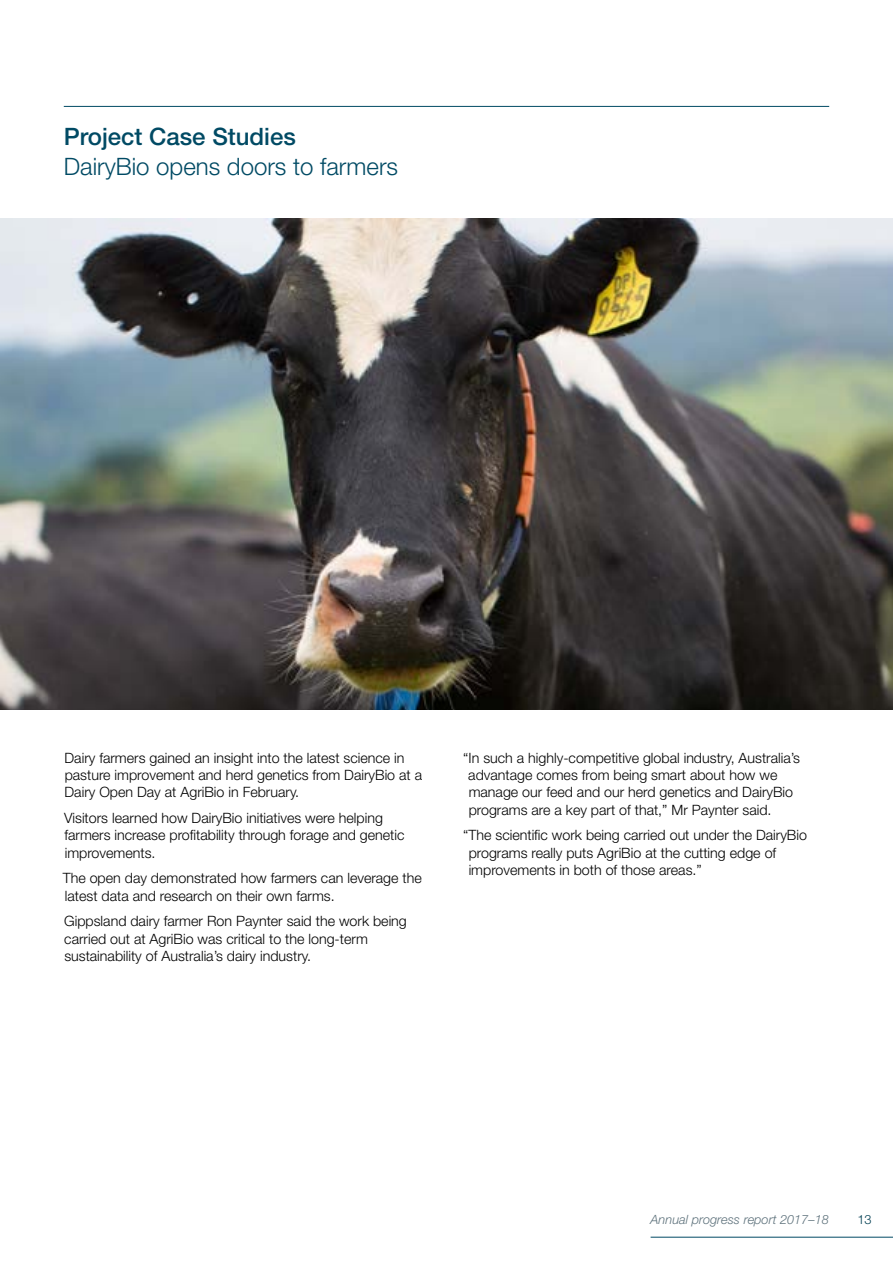
<style>
.page{position:relative;width:893px;height:1263px;background:#fff}
.page>*{position:absolute;margin:0;border:0;box-sizing:border-box;transform-origin:0 0}
.t1{font:300 24px "Helvetica Neue LT Std";color:#004a64}
.t2{font:500 24px "Helvetica Neue LT Std";color:#004a64}
.t3{font:300 14.25px/17.2px "Helvetica Neue LT Std";color:#000}
.t4{font:italic 300 12.75px "Helvetica Neue LT Std";color:#5d717b}
.t5{font:300 12.75px "Helvetica Neue LT Std";color:#003e52}
</style>
<div class="page">
<hr style="left:64px;top:106px;width:765px;height:1px;background:#004a64">
<hr style="left:651px;top:1237px;width:242px;height:1px;background:#004a64">
<img style="left:0;top:218px;width:893px;height:492px">
<h1 class="t2" style="left:64px;top:122px;width:234px">Project Case Studies</h1>
<h1 class="t1" style="left:64px;top:151px;width:336px">DairyBio opens doors to farmers</h1>
<p class="t3" style="left:65px;top:749px;width:359px">Dairy farmers gained an insight into the latest science in pasture improvement and herd genetics from DairyBio at a<br>Dairy Open Day at AgriBio in February.</p>
<p class="t3" style="left:64px;top:809px;width:342px">Visitors learned how DairyBio initiatives were helping farmers increase profitability through forage and genetic improvements.</p>
<p class="t3" style="left:63px;top:869px;width:361px">The open day demonstrated how farmers can leverage the latest data and research on their own farms.</p>
<p class="t3" style="left:64px;top:912px;width:344px">Gippsland dairy farmer Ron Paynter said the work being carried out at AgriBio was critical to the long-term sustainability of Australia’s dairy industry.</p>
<p class="t3" style="left:468px;top:749px;width:333px;text-indent:-5px">“In such a highly-competitive global industry, Australia’s advantage comes from being smart about how we manage our feed and our herd genetics and DairyBio programs are a key part of that,” Mr Paynter said.</p>
<p class="t3" style="left:469px;top:826px;width:340px;text-indent:-5px">“The scientific work being carried out under the DairyBio programs really puts AgriBio at the cutting edge of improvements in both of those areas.”</p>
<p class="t4" style="left:651px;top:1212px;width:180px">Annual progress report 2017–18</p>
<p class="t5" style="left:857px;top:1212px;width:16px">13</p>
</div>
